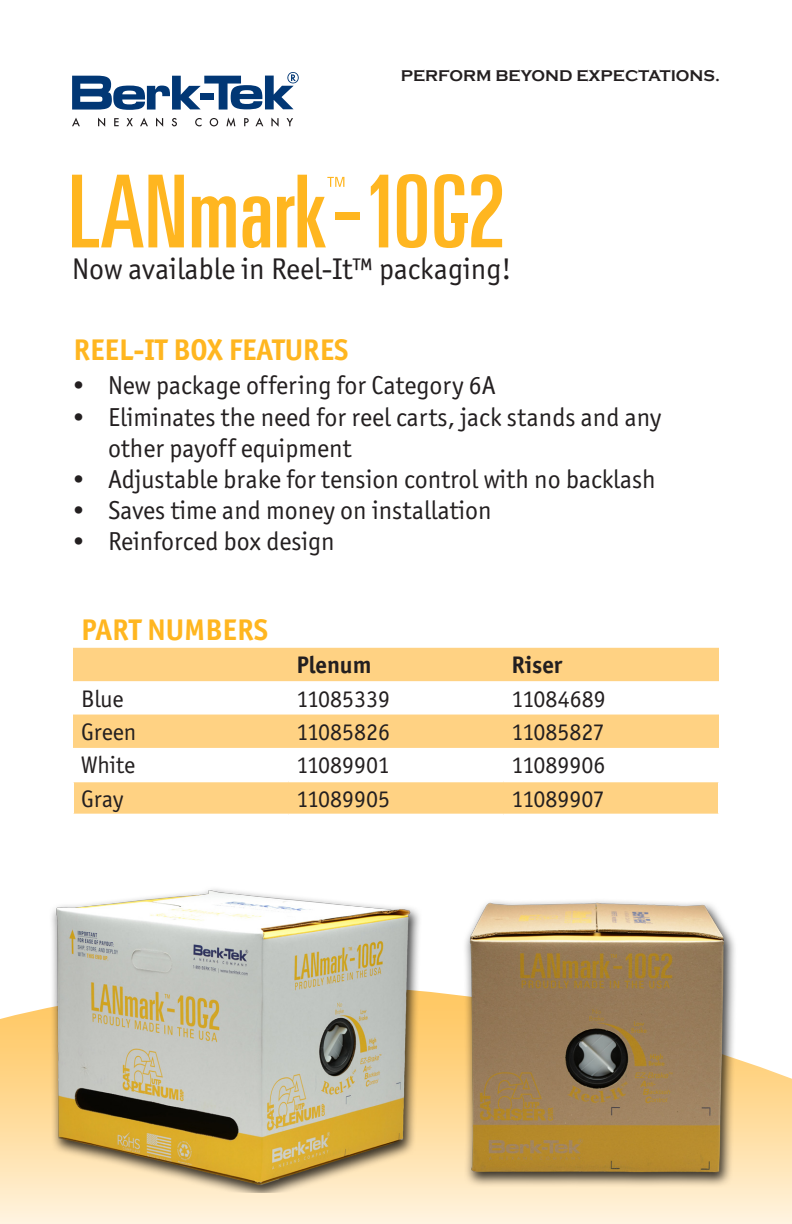
<style>
.page{position:relative;width:792px;height:1224px;background:#fff}
.page>*{position:absolute;margin:0;border:0;box-sizing:border-box;transform-origin:0 0}
.t1{font:30px "Officina Sans ITC Std";color:#231f20}
.t2{font:700 30px "Officina Sans ITC Std";color:#ffb620}
.t3{font:26px/31.2px "Officina Sans ITC Std";color:#231f20}
.t4{font:24px "Officina Sans ITC Std";color:#231f20}
.t5{font:700 24px "Officina Sans ITC Std";color:#231f20}
.t6{font:700 16px "Copperplate Gothic";color:#231f20}
</style>
<div class="page">
<svg style="left:0;top:992px;width:792px;height:232px;background:#fee9c3"></svg>
<img style="left:46px;top:889px;width:384px;height:303px">
<img style="left:448px;top:901px;width:298px;height:291px">
<svg style="left:72px;top:72px;width:227px;height:38px"></svg>
<svg style="left:72px;top:118px;width:8px;height:8px"></svg>
<svg style="left:98px;top:118px;width:7px;height:9px"></svg>
<svg style="left:114px;top:118px;width:5px;height:8px"></svg>
<svg style="left:126px;top:118px;width:7px;height:8px"></svg>
<svg style="left:140px;top:118px;width:8px;height:8px"></svg>
<svg style="left:156px;top:118px;width:7px;height:9px"></svg>
<svg style="left:172px;top:118px;width:5px;height:8px"></svg>
<svg style="left:195px;top:118px;width:7px;height:8px"></svg>
<svg style="left:210px;top:118px;width:8px;height:8px"></svg>
<svg style="left:226px;top:118px;width:9px;height:9px"></svg>
<svg style="left:244px;top:118px;width:5px;height:8px"></svg>
<svg style="left:255px;top:118px;width:8px;height:8px"></svg>
<svg style="left:271px;top:118px;width:8px;height:9px"></svg>
<svg style="left:287px;top:118px;width:6px;height:8px"></svg>
<svg style="left:72px;top:175px;width:112px;height:72px"></svg>
<svg style="left:192px;top:196px;width:44px;height:51px"></svg>
<svg style="left:243px;top:196px;width:27px;height:52px"></svg>
<svg style="left:277px;top:175px;width:67px;height:72px"></svg>
<div style="left:336px;top:212px;width:24px;height:8px;background:#ffb620"></div>
<svg style="left:371px;top:175px;width:17px;height:72px"></svg>
<svg style="left:397px;top:174px;width:30px;height:74px"></svg>
<svg style="left:471px;top:174px;width:31px;height:73px"></svg>
<svg style="left:434px;top:174px;width:30px;height:74px"></svg>
<div style="left:451px;top:214px;width:17px;height:9px;background:#ffb620"></div>
<svg style="left:73px;top:648px;width:646px;height:166px;fill:#ffd283"></svg>
<hr style="left:72px;top:780px;width:216px;height:2px;background:#fff">
<hr style="left:72px;top:782px;width:2px;height:32px;background:#fff">
<hr style="left:288px;top:780px;width:216px;height:2px;background:#fff">
<hr style="left:504px;top:780px;width:216px;height:2px;background:#fff">
<hr style="left:718px;top:782px;width:2px;height:32px;background:#fff">
<p class="t6" style="left:401px;top:67px;width:321px">PERFORM BEYOND EXPECTATIONS.</p>
<p class="t1" style="left:72px;top:252px;width:441px">Now available in Reel-It™ packaging!</p>
<p class="t2" style="left:73px;top:331px;width:277px">REEL-IT BOX FEATURES</p>
<p class="t3" style="left:72px;top:370px;width:425px">• New package offering for Category 6A</p>
<p class="t3" style="left:108px;top:401px;width:555px;text-indent:-36px">• Eliminates the need for reel carts, jack stands and any other payoff equipment</p>
<p class="t3" style="left:72px;top:463px;width:585px">• Adjustable brake for tension control with no backlash</p>
<p class="t3" style="left:72px;top:495px;width:421px">• Saves time and money on installation</p>
<p class="t3" style="left:72px;top:526px;width:264px">• Reinforced box design</p>
<p class="t2" style="left:81px;top:611px;width:189px">PART NUMBERS</p>
<p class="t5" style="left:296px;top:650px;width:77px">Plenum</p>
<p class="t5" style="left:512px;top:650px;width:52px">Riser</p>
<p class="t4" style="left:81px;top:685px;width:44px">Blue</p>
<p class="t4" style="left:296px;top:685px;width:95px">11085339</p>
<p class="t4" style="left:512px;top:685px;width:96px">11084689</p>
<p class="t4" style="left:81px;top:718px;width:57px">Green</p>
<p class="t4" style="left:296px;top:718px;width:95px">11085826</p>
<p class="t4" style="left:512px;top:718px;width:95px">11085827</p>
<p class="t4" style="left:81px;top:751px;width:56px">White</p>
<p class="t4" style="left:296px;top:751px;width:95px">11089901</p>
<p class="t4" style="left:512px;top:751px;width:95px">11089906</p>
<p class="t4" style="left:81px;top:785px;width:44px">Gray</p>
<p class="t4" style="left:296px;top:785px;width:95px">11089905</p>
<p class="t4" style="left:512px;top:785px;width:95px">11089907</p>
</div>
